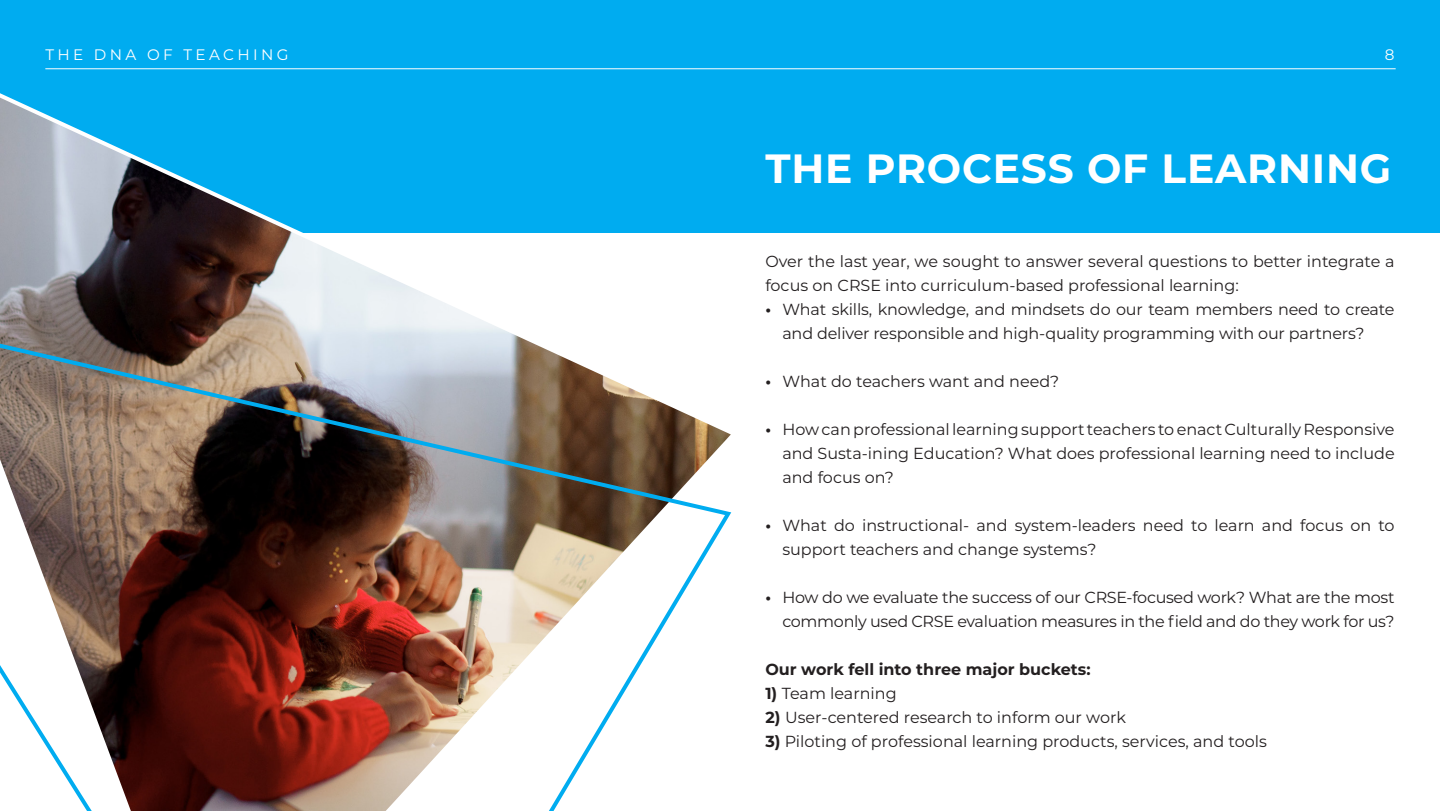
<style>
.page{position:relative;width:1440px;height:811px;background:#fff}
.page>*{position:absolute;margin:0;border:0;box-sizing:border-box;transform-origin:0 0}
.t1{font:700 40.8px "Montserrat";letter-spacing:.02em;color:#fff}
.t2{font:16px/24px "Montserrat";letter-spacing:-.01em;color:#231f20}
.t3{font:700 16px "Montserrat";color:#231f20}
.t4{font:15.2px "Montserrat";letter-spacing:.22em;color:#fff}
.s1{font-weight:700}
</style>
<div class="page">
<div style="left:0;top:0;width:1440px;height:232px;background:#00acf0"></div>
<hr style="left:45px;top:68px;width:1351px;height:1px;background:#fff">
<svg style="left:0;top:68px;width:740px;height:217px"></svg>
<img style="left:0;top:285px;width:732px;height:526px">
<p class="t4" style="left:45px;top:44px;width:245px">THE DNA OF TEACHING</p>
<p class="t4" style="left:1385px;top:44px;width:11px">8</p>
<p class="t1" style="left:765px;top:139px;width:627px">THE PROCESS OF LEARNING</p>
<p class="t2" style="left:765px;top:248px;width:631px">Over the last year, we sought to answer several questions to better integrate a focus on CRSE into curriculum-based professional learning:</p>
<p class="t2" style="left:782px;top:296px;width:614px;text-indent:-17px"><span class="s1">•</span> What skills, knowledge, and mindsets do our team members need to create and deliver responsible and high-quality programming with our partners?</p>
<p class="t2" style="left:765px;top:368px;width:295px"><span class="s1">•</span> What do teachers want and need?</p>
<p class="t2" style="left:782px;top:416px;width:614px;text-align:justify;text-indent:-17px"><span class="s1">•</span> How can professional learning support teachers to enact Culturally Responsive and Susta-ining Education? What does professional learning need to include and focus on?</p>
<p class="t2" style="left:782px;top:512px;width:614px;text-indent:-17px"><span class="s1">•</span> What do instructional- and system-leaders need to learn and focus on to support teachers and change systems?</p>
<p class="t2" style="left:765px;top:584px;width:631px;text-align:right"><span class="s1">•</span> How do we evaluate the success of our CRSE-focused work? What are the most commonly used CRSE evaluation measures in the field and do they work for us?</p>
<p class="t3" style="left:765px;top:657px;width:327px">Our work fell into three major buckets:</p>
<p class="t2" style="left:765px;top:680px;width:133px"><span class="s1">1)</span> Team learning</p>
<p class="t2" style="left:765px;top:704px;width:362px"><span class="s1">2)</span> User-centered research to inform our work</p>
<p class="t2" style="left:765px;top:728px;width:503px"><span class="s1">3)</span> Piloting of professional learning products, services, and tools</p>
</div>
